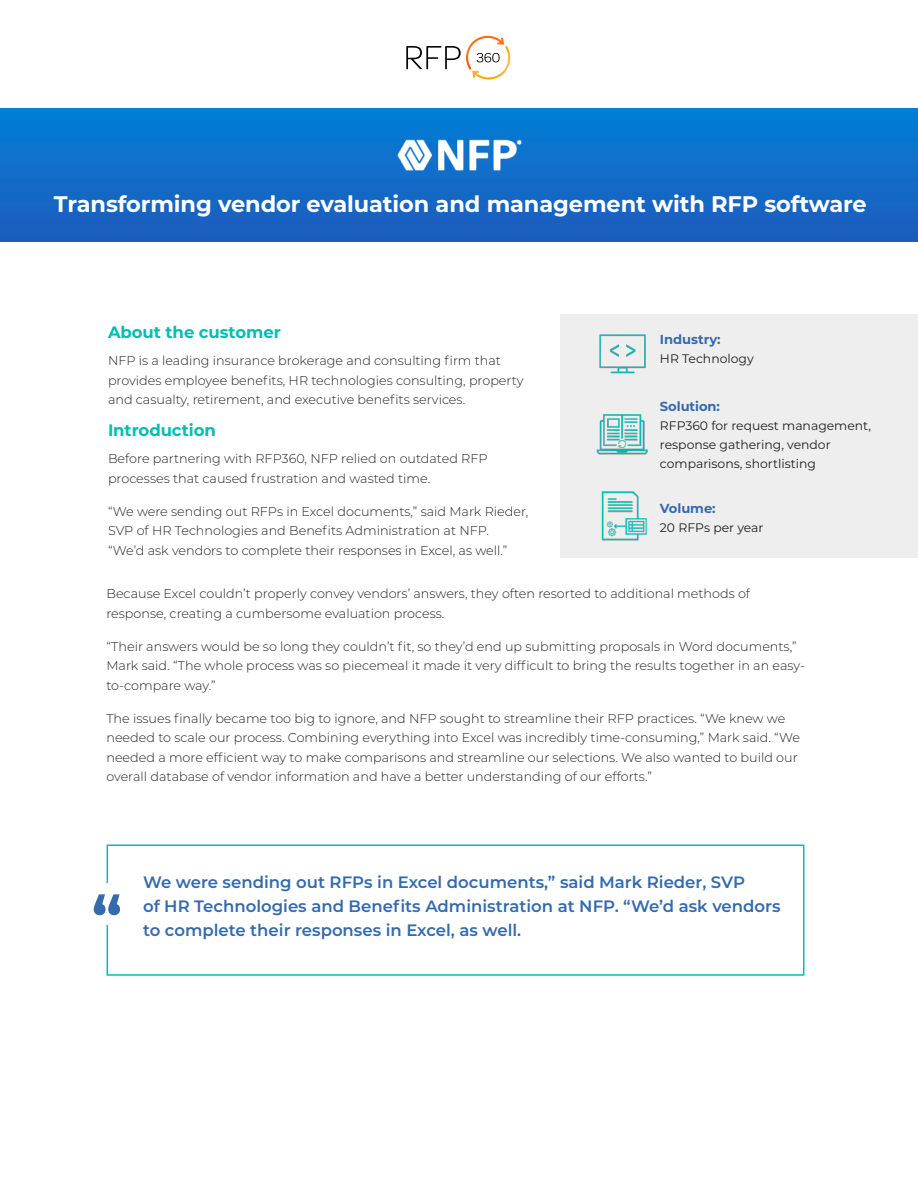
<style>
.page{position:relative;width:918px;height:1188px;background:#fff}
.page>*{position:absolute;margin:0;border:0;box-sizing:border-box;transform-origin:0 0}
.t1{font:700 22.5px "Montserrat";letter-spacing:-.005em;color:#fff}
.t2{font:600 16.5px/24px "Montserrat";color:#356aad}
.t3{font:700 16.5px "Montserrat";letter-spacing:-.005em;color:#01beb4}
.t4{font:700 13.05px "Montserrat";letter-spacing:-.005em;color:#356aae}
.t5{font:300 12.75px/19.5px "Montserrat";color:#231f20}
.t6{font:12.3px/18.9px "Montserrat";color:#231f20}
</style>
<div class="page">
<div style="left:107px;top:844px;width:697px;height:132px;border:2px solid #01beb4"></div>
<div style="left:81px;top:884px;width:55px;height:41px;background:#fff"></div>
<div style="left:560px;top:315px;width:358px;height:243px;background:#eee"></div>
<svg style="left:406px;top:36px;width:105px;height:44px"></svg>
<img style="left:599px;top:334px;width:47px;height:40px">
<img style="left:596px;top:414px;width:51px;height:41px">
<img style="left:601px;top:491px;width:46px;height:50px">
<svg style="left:94px;top:894px;width:26px;height:21px"></svg>
<img style="left:0;top:108px;width:918px;height:133px">
<img style="left:362px;top:109px;width:194px;height:70px">
<h1 class="t1" style="left:54px;top:188px;width:814px">Transforming vendor evaluation and management with RFP software</h1>
<p class="t3" style="left:108px;top:320px;width:174px">About the customer</p>
<p class="t5" style="left:108px;top:351px;width:417px">NFP is a leading insurance brokerage and consulting firm that provides employee benefits, HR technologies consulting, property and casualty, retirement, and executive benefits services.</p>
<p class="t3" style="left:108px;top:418px;width:109px">Introduction</p>
<p class="t5" style="left:108px;top:448px;width:381px">Before partnering with RFP360, NFP relied on outdated RFP processes that caused frustration and wasted time.</p>
<p class="t5" style="left:108px;top:501px;width:422px">“We were sending out RFPs in Excel documents,” said Mark Rieder,<br>SVP of HR Technologies and Benefits Administration at NFP. “We’d ask vendors to complete their responses in Excel, as well.”</p>
<p class="t4" style="left:660px;top:330px;width:62px">Industry:</p>
<p class="t6" style="left:660px;top:349px;width:95px">HR Technology</p>
<p class="t4" style="left:660px;top:397px;width:62px">Solution:</p>
<p class="t6" style="left:660px;top:416px;width:213px">RFP360 for request management, response gathering, vendor comparisons, shortlisting</p>
<p class="t4" style="left:660px;top:499px;width:57px">Volume:</p>
<p class="t6" style="left:660px;top:518px;width:105px">20 RFPs per year</p>
<p class="t5" style="left:106px;top:583px;width:645px">Because Excel couldn’t properly convey vendors’ answers, they often resorted to additional methods of response, creating a cumbersome evaluation process.</p>
<p class="t5" style="left:106px;top:636px;width:700px">“Their answers would be so long they couldn’t fit, so they’d end up submitting proposals in Word documents,”<br>Mark said. “The whole process was so piecemeal it made it very difficult to bring the results together in an easy&shy;to-compare way.”</p>
<p class="t5" style="left:106px;top:708px;width:695px">The issues finally became too big to ignore, and NFP sought to streamline their RFP practices. “We knew we needed to scale our process. Combining everything into Excel was incredibly time-consuming,” Mark said. “We needed a more efficient way to make comparisons and streamline our selections. We also wanted to build our overall database of vendor information and have a better understanding of our efforts.”</p>
<p class="t2" style="left:143px;top:869px;width:639px">We were sending out RFPs in Excel documents,” said Mark Rieder, SVP<br>of HR Technologies and Benefits Administration at NFP. “We’d ask vendors to complete their responses in Excel, as well.</p>
</div>
